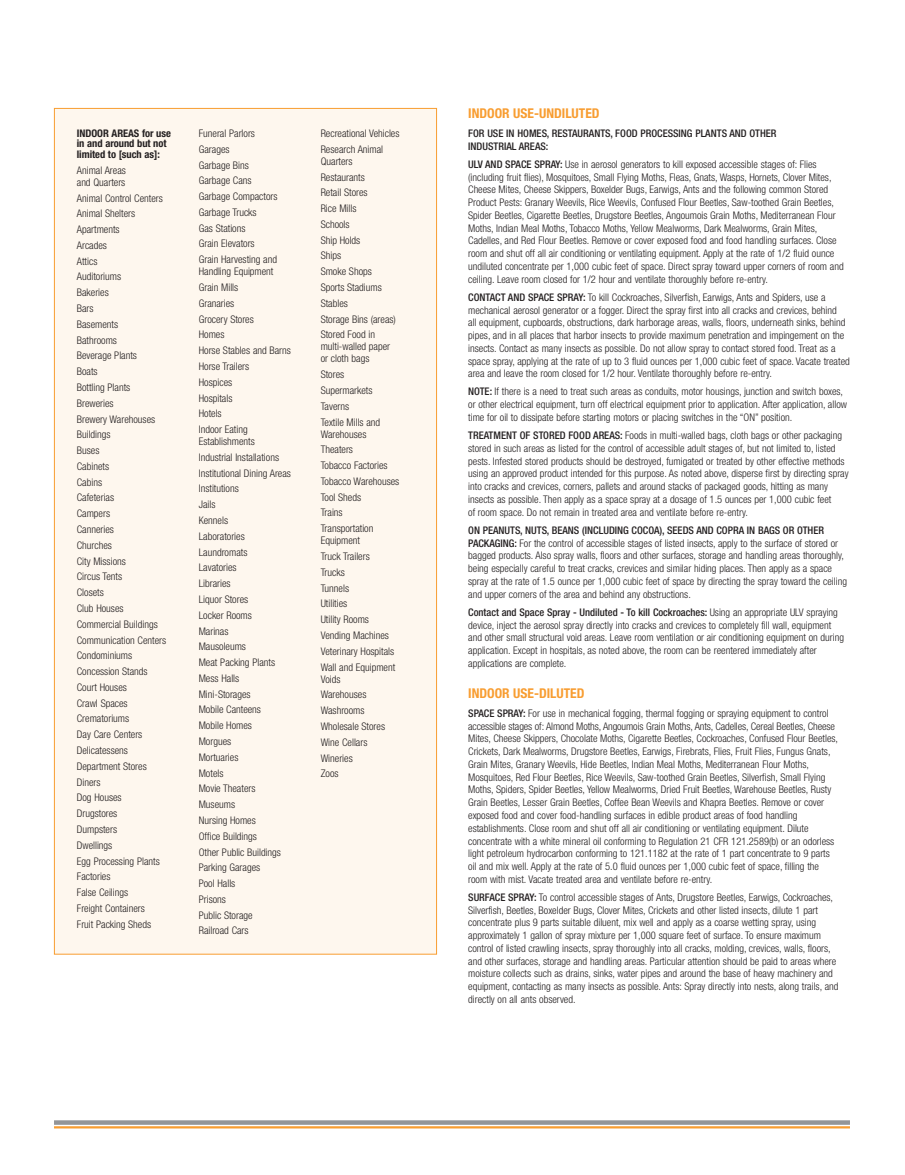
<style>
.page{position:relative;width:905px;height:1175px;background:#fff}
.page>*{position:absolute;margin:0;border:0;box-sizing:border-box;transform-origin:0 0}
.t1{font:700 condensed 13.5px "Helvetica Neue";color:#f89d31}
.t2{font:300 condensed 10.5px/15.8px "Helvetica Neue";color:#231f20}
.t3{font:500 condensed 10.5px/12.8px "Helvetica Neue";color:#231f20}
.t4{font:700 condensed 10.5px/10.5px "Helvetica Neue";letter-spacing:-.005em;color:#231f20}
.s1{font-weight:500}
</style>
<div class="page">
<div style="left:54px;top:108px;width:382px;height:846px;background:#fef7ee"></div>
<svg style="left:54px;top:1120px;width:796px;height:4px;fill:#939598"></svg>
<hr style="left:54px;top:1126px;width:796px;height:2px;background:#f89d31">
<p class="t4" style="left:77px;top:129px;width:96px">INDOOR AREAS for use in and around but not limited to [such as]:</p>
<p class="t2" style="left:77px;top:165px;width:51px;line-height:12px">Animal Areas and Quarters</p>
<p class="t2" style="left:77px;top:191px;width:91px">Animal Control Centers<br>Animal Shelters<br>Apartments<br>Arcades<br>Attics<br>Auditoriums<br>Bakeries<br>Bars<br>Basements<br>Bathrooms<br>Beverage Plants<br>Boats<br>Bottling Plants<br>Breweries<br>Brewery Warehouses<br>Buildings<br>Buses<br>Cabinets<br>Cabins<br>Cafeterias<br>Campers<br>Canneries<br>Churches<br>City Missions<br>Circus Tents<br>Closets<br>Club Houses<br>Commercial Buildings<br>Communication Centers<br>Condominiums<br>Concession Stands<br>Court Houses<br>Crawl Spaces<br>Crematoriums<br>Day Care Centers<br>Delicatessens<br>Department Stores<br>Diners<br>Dog Houses<br>Drugstores<br>Dumpsters<br>Dwellings<br>Egg Processing Plants<br>Factories<br>False Ceilings<br>Freight Containers<br>Fruit Packing Sheds</p>
<p class="t2" style="left:199px;top:126px;width:80px">Funeral Parlors<br>Garages<br>Garbage Bins<br>Garbage Cans<br>Garbage Compactors<br>Garbage Trucks<br>Gas Stations<br>Grain Elevators<br>Grain Harvesting and</p>
<p class="t2" style="left:199px;top:264px;width:94px">Handling Equipment<br>Grain Mills<br>Granaries<br>Grocery Stores<br>Homes<br>Horse Stables and Barns<br>Horse Trailers<br>Hospices<br>Hospitals<br>Hotels<br>Indoor Eating</p>
<p class="t2" style="left:199px;top:434px;width:94px">Establishments<br>Industrial Installations<br>Institutional Dining Areas<br>Institutions<br>Jails<br>Kennels<br>Laboratories<br>Laundromats<br>Lavatories<br>Libraries<br>Liquor Stores<br>Locker Rooms<br>Marinas<br>Mausoleums<br>Meat Packing Plants<br>Mess Halls<br>Mini-Storages<br>Mobile Canteens<br>Mobile Homes<br>Morgues<br>Mortuaries<br>Motels<br>Movie Theaters<br>Museums<br>Nursing Homes<br>Office Buildings<br>Other Public Buildings<br>Parking Garages<br>Pool Halls<br>Prisons<br>Public Storage<br>Railroad Cars</p>
<p class="t2" style="left:321px;top:126px;width:80px">Recreational Vehicles<br>Research Animal</p>
<p class="t2" style="left:321px;top:154px;width:77px">Quarters<br>Restaurants<br>Retail Stores<br>Rice Mills<br>Schools<br>Ship Holds<br>Ships<br>Smoke Shops<br>Sports Stadiums<br>Stables<br>Storage Bins (areas)<br>Stored Food in</p>
<p class="t2" style="left:321px;top:341px;width:71px;line-height:12px">multi-walled paper or cloth bags</p>
<p class="t2" style="left:321px;top:367px;width:61px">Stores<br>Supermarkets<br>Taverns<br>Textile Mills and</p>
<p class="t2" style="left:321px;top:427px;width:80px">Warehouses<br>Theaters<br>Tobacco Factories<br>Tobacco Warehouses<br>Tool Sheds<br>Trains<br>Transportation</p>
<p class="t2" style="left:321px;top:533px;width:76px">Equipment<br>Truck Trailers<br>Trucks<br>Tunnels<br>Utilities<br>Utility Rooms<br>Vending Machines<br>Veterinary Hospitals<br>Wall and Equipment</p>
<p class="t2" style="left:321px;top:672px;width:66px">Voids<br>Warehouses<br>Washrooms<br>Wholesale Stores<br>Wine Cellars<br>Wineries<br>Zoos</p>
<p class="t1" style="left:468px;top:108px;width:133px">INDOOR USE-UNDILUTED</p>
<p class="t3" style="left:468px;top:128px;width:310px">FOR USE IN HOMES, RESTAURANTS, FOOD PROCESSING PLANTS AND OTHER<br>INDUSTRIAL AREAS:</p>
<p class="t2" style="left:468px;top:159px;width:377px;line-height:12.8px"><span class="s1">ULV AND SPACE SPRAY:</span> Use in aerosol generators to kill exposed accessible stages of: Flies (including fruit flies), Mosquitoes, Small Flying Moths, Fleas, Gnats, Wasps, Hornets, Clover Mites, Cheese Mites, Cheese Skippers, Boxelder Bugs, Earwigs, Ants and the following common Stored Product Pests: Granary Weevils, Rice Weevils, Confused Flour Beetles, Saw-toothed Grain Beetles, Spider Beetles, Cigarette Beetles, Drugstore Beetles, Angoumois Grain Moths, Mediterranean Flour Moths, Indian Meal Moths, Tobacco Moths, Yellow Mealworms, Dark Mealworms, Grain Mites, Cadelles, and Red Flour Beetles. Remove or cover exposed food and food handling surfaces. Close room and shut off all air conditioning or ventilating equipment. Apply at the rate of 1/2 fluid ounce undiluted concentrate per 1,000 cubic feet of space. Direct spray toward upper corners of room and ceiling. Leave room closed for 1/2 hour and ventilate thoroughly before re-entry.</p>
<p class="t2" style="left:468px;top:291px;width:383px;line-height:12.8px"><span class="s1">CONTACT AND SPACE SPRAY:</span> To kill Cockroaches, Silverfish, Earwigs, Ants and Spiders, use a mechanical aerosol generator or a fogger. Direct the spray first into all cracks and crevices, behind<br>all equipment, cupboards, obstructions, dark harborage areas, walls, floors, underneath sinks, behind pipes, and in all places that harbor insects to provide maximum penetration and impingement on the insects. Contact as many insects as possible. Do not allow spray to contact stored food. Treat as a space spray, applying at the rate of up to 3 fluid ounces per 1,000 cubic feet of space. Vacate treated area and leave the room closed for 1/2 hour. Ventilate thoroughly before re-entry.</p>
<p class="t2" style="left:468px;top:386px;width:380px;line-height:12.8px"><span class="s1">NOTE:</span> If there is a need to treat such areas as conduits, motor housings, junction and switch boxes, or other electrical equipment, turn off electrical equipment prior to application. After application, allow time for oil to dissipate before starting motors or placing switches in the “ON” position.</p>
<p class="t2" style="left:468px;top:430px;width:382px;line-height:12.8px"><span class="s1">TREATMENT OF STORED FOOD AREAS:</span> Foods in multi-walled bags, cloth bags or other packaging stored in such areas as listed for the control of accessible adult stages of, but not limited to, listed pests. Infested stored products should be destroyed, fumigated or treated by other effective methods using an approved product intended for this purpose. As noted above, disperse first by directing spray into cracks and crevices, corners, pallets and around stacks of packaged goods, hitting as many insects as possible. Then apply as a space spray at a dosage of 1.5 ounces per 1,000 cubic feet<br>of room space. Do not remain in treated area and ventilate before re-entry.</p>
<p class="t2" style="left:468px;top:524px;width:380px;line-height:12.8px"><span class="s1">ON PEANUTS, NUTS, BEANS (INCLUDING COCOA), SEEDS AND COPRA IN BAGS OR OTHER PACKAGING:</span> For the control of accessible stages of listed insects, apply to the surface of stored or bagged products. Also spray walls, floors and other surfaces, storage and handling areas thoroughly, being especially careful to treat cracks, crevices and similar hiding places. Then apply as a space spray at the rate of 1.5 ounce per 1,000 cubic feet of space by directing the spray toward the ceiling and upper corners of the area and behind any obstructions.</p>
<p class="t2" style="left:468px;top:606px;width:377px;line-height:12.8px"><span class="s1">Contact and Space Spray - Undiluted - To kill Cockroaches:</span> Using an appropriate ULV spraying device, inject the aerosol spray directly into cracks and crevices to completely fill wall, equipment and other small structural void areas. Leave room ventilation or air conditioning equipment on during application. Except in hospitals, as noted above, the room can be reentered immediately after applications are complete.</p>
<p class="t1" style="left:468px;top:688px;width:118px">INDOOR USE-DILUTED</p>
<p class="t2" style="left:468px;top:707px;width:371px;line-height:12.8px"><span class="s1">SPACE SPRAY:</span> For use in mechanical fogging, thermal fogging or spraying equipment to control accessible stages of: Almond Moths, Angoumois Grain Moths, Ants, Cadelles, Cereal Beetles, Cheese Mites, Cheese Skippers, Chocolate Moths, Cigarette Beetles, Cockroaches, Confused Flour Beetles, Crickets, Dark Mealworms, Drugstore Beetles, Earwigs, Firebrats, Flies, Fruit Flies, Fungus Gnats, Grain Mites, Granary Weevils, Hide Beetles, Indian Meal Moths, Mediterranean Flour Moths, Mosquitoes, Red Flour Beetles, Rice Weevils, Saw-toothed Grain Beetles, Silverfish, Small Flying Moths, Spiders, Spider Beetles, Yellow Mealworms, Dried Fruit Beetles, Warehouse Beetles, Rusty Grain Beetles, Lesser Grain Beetles, Coffee Bean Weevils and Khapra Beetles. Remove or cover exposed food and cover food-handling surfaces in edible product areas of food handling establishments. Close room and shut off all air conditioning or ventilating equipment. Dilute concentrate with a white mineral oil conforming to Regulation 21 CFR 121.2589(b) or an odorless light petroleum hydrocarbon conforming to 121.1182 at the rate of 1 part concentrate to 9 parts oil and mix well. Apply at the rate of 5.0 fluid ounces per 1,000 cubic feet of space, filling the room with mist. Vacate treated area and ventilate before re-entry.</p>
<p class="t2" style="left:468px;top:891px;width:372px;line-height:12.8px"><span class="s1">SURFACE SPRAY:</span> To control accessible stages of Ants, Drugstore Beetles, Earwigs, Cockroaches, Silverfish, Beetles, Boxelder Bugs, Clover Mites, Crickets and other listed insects, dilute 1 part concentrate plus 9 parts suitable diluent, mix well and apply as a coarse wetting spray, using approximately 1 gallon of spray mixture per 1,000 square feet of surface. To ensure maximum control of listed crawling insects, spray thoroughly into all cracks, molding, crevices, walls, floors, and other surfaces, storage and handling areas. Particular attention should be paid to areas where moisture collects such as drains, sinks, water pipes and around the base of heavy machinery and equipment, contacting as many insects as possible. Ants: Spray directly into nests, along trails, and directly on all ants observed.</p>
</div>
